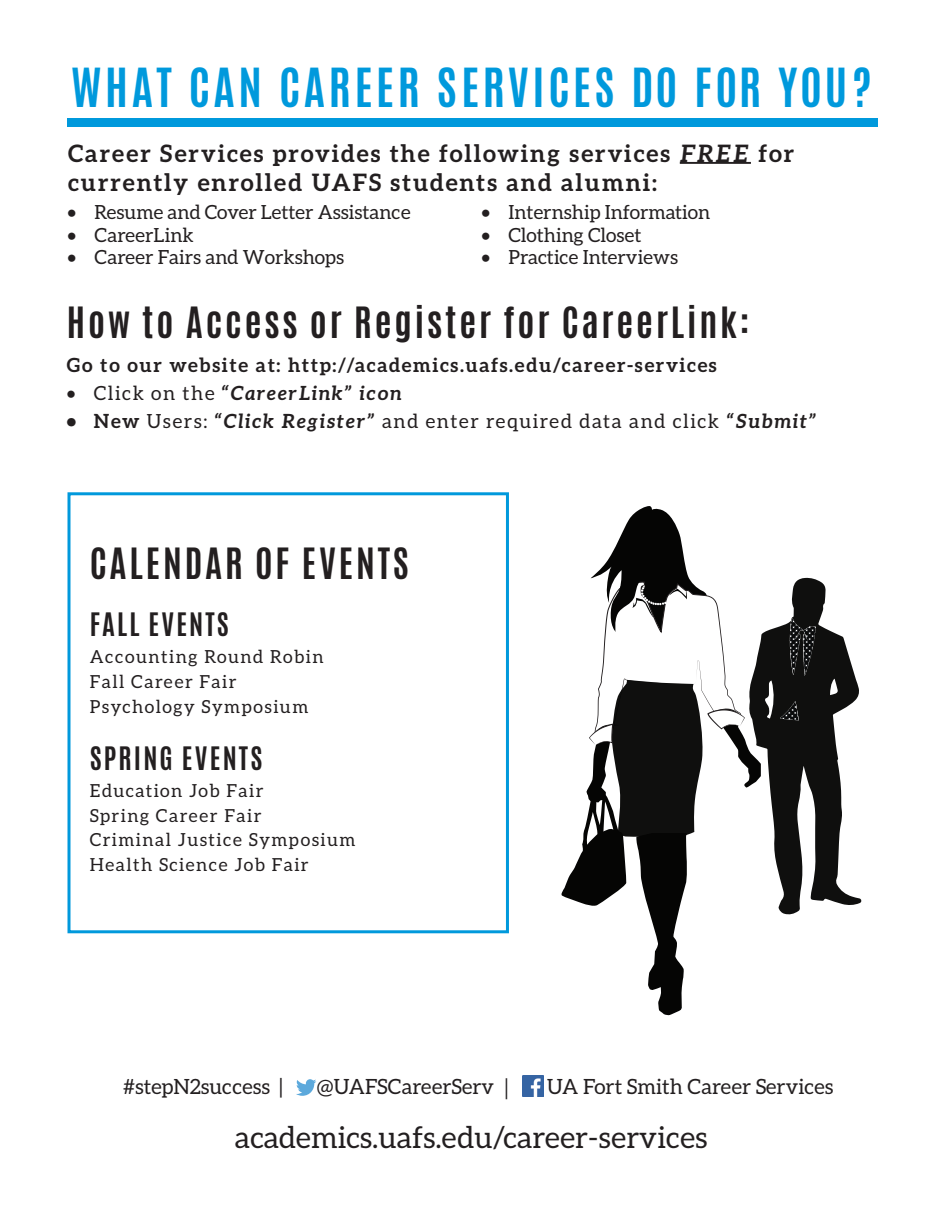
<style>
.page{position:relative;width:945px;height:1215px;background:#fff}
.page>*{position:absolute;margin:0;border:0;box-sizing:border-box;transform-origin:0 0}
.t1{font:700 45px "Antonio";letter-spacing:.08em;color:#0099dc}
.t2{font:700 36px "Antonio";letter-spacing:.08em;color:#231f20}
.t3{font:30px "Aleo";color:#231f20}
.t4{font:700 27px "Antonio";letter-spacing:.08em;color:#231f20}
.t5{font:700 24px/28.8px "Aleo";letter-spacing:.08em;color:#231f20}
.t6{font:21px "Aleo";color:#231f20}
.t7{font:19.5px "Aleo";color:#231f20}
.t8{font:19.5px "Aleo";letter-spacing:.08em;color:#231f20}
.t9{font:700 19.5px "Aleo";letter-spacing:.08em;color:#231f20}
.t10{font:italic 700 19.5px "Aleo";letter-spacing:.08em;color:#231f20}
.t11{font:18px "Aleo";letter-spacing:.08em;color:#231f20}
.s1{font-style:italic}
.s2{font-weight:400;font-style:normal}
.s3{font-weight:700}
.s4{font-weight:700;font-style:italic}
.s5{font-family:"Minion Pro"}
</style>
<div class="page">
<div style="left:67px;top:118px;width:811px;height:9px;background:#0099dc"></div>
<hr style="left:680px;top:162px;width:71px;height:2px;background:#231f20">
<div style="left:68px;top:492px;width:441px;height:441px;border:3px solid #0099dc"></div>
<svg style="left:561px;top:506px;width:300px;height:509px"></svg>
<svg style="left:296px;top:1079px;width:20px;height:17px"></svg>
<img style="left:522px;top:1076px;width:21px;height:21px">
<p class="t1" style="left:71px;top:54px;width:802px">WHAT CAN CAREER SERVICES DO FOR YOU?</p>
<p class="t5" style="left:68px;top:139px;width:728px">Career Services provides the following services <span class="s1">FREE</span> for currently enrolled UAFS students and alumni:</p>
<p class="t7" style="left:68px;top:201px;width:345px">• Resume and Cover Letter Assistance</p>
<p class="t7" style="left:68px;top:224px;width:128px">• CareerLink</p>
<p class="t7" style="left:68px;top:246px;width:278px">• Career Fairs and Workshops</p>
<p class="t7" style="left:482px;top:201px;width:230px">• Internship Information</p>
<p class="t7" style="left:482px;top:224px;width:162px">• Clothing Closet</p>
<p class="t7" style="left:482px;top:246px;width:198px">• Practice Interviews</p>
<p class="t2" style="left:67px;top:296px;width:684px">How to Access or Register for CareerLink:</p>
<p class="t9" style="left:67px;top:354px;width:651px">Go to our website at: http://academics.uafs.edu/career-services</p>
<p class="t10" style="left:67px;top:382px;width:336px"><span class="s2">• Click on the</span> “CareerLink” icon</p>
<p class="t8" style="left:67px;top:411px;width:751px"><span class="s3">• New</span> Users: <span class="s4">“Click Register”</span> and enter required data and click <span class="s4">“Submit”</span></p>
<p class="t2" style="left:90px;top:536px;width:321px">CALENDAR OF EVENTS</p>
<p class="t4" style="left:90px;top:604px;width:141px">FALL EVENTS</p>
<p class="t11" style="left:90px;top:647px;width:235px">Accounting Round Robin</p>
<p class="t11" style="left:90px;top:671px;width:148px">Fall Career Fair</p>
<p class="t11" style="left:90px;top:696px;width:220px">Psychology Symposium</p>
<p class="t4" style="left:90px;top:738px;width:174px">SPRING EVENTS</p>
<p class="t11" style="left:90px;top:781px;width:175px">Education Job Fair</p>
<p class="t11" style="left:90px;top:805px;width:173px">Spring Career Fair</p>
<p class="t11" style="left:90px;top:830px;width:267px">Criminal Justice Symposium</p>
<p class="t11" style="left:90px;top:854px;width:220px">Health Science Job Fair</p>
<p class="t6" style="left:123px;top:1074px;width:161px">#stepN2success |</p>
<p class="t6" style="left:317px;top:1074px;width:194px">@UAFSCareerServ <span class="s5">|</span></p>
<p class="t6" style="left:547px;top:1074px;width:288px">UA Fort Smith Career Services</p>
<p class="t3" style="left:235px;top:1120px;width:474px">academics.uafs.edu/career-services</p>
</div>
